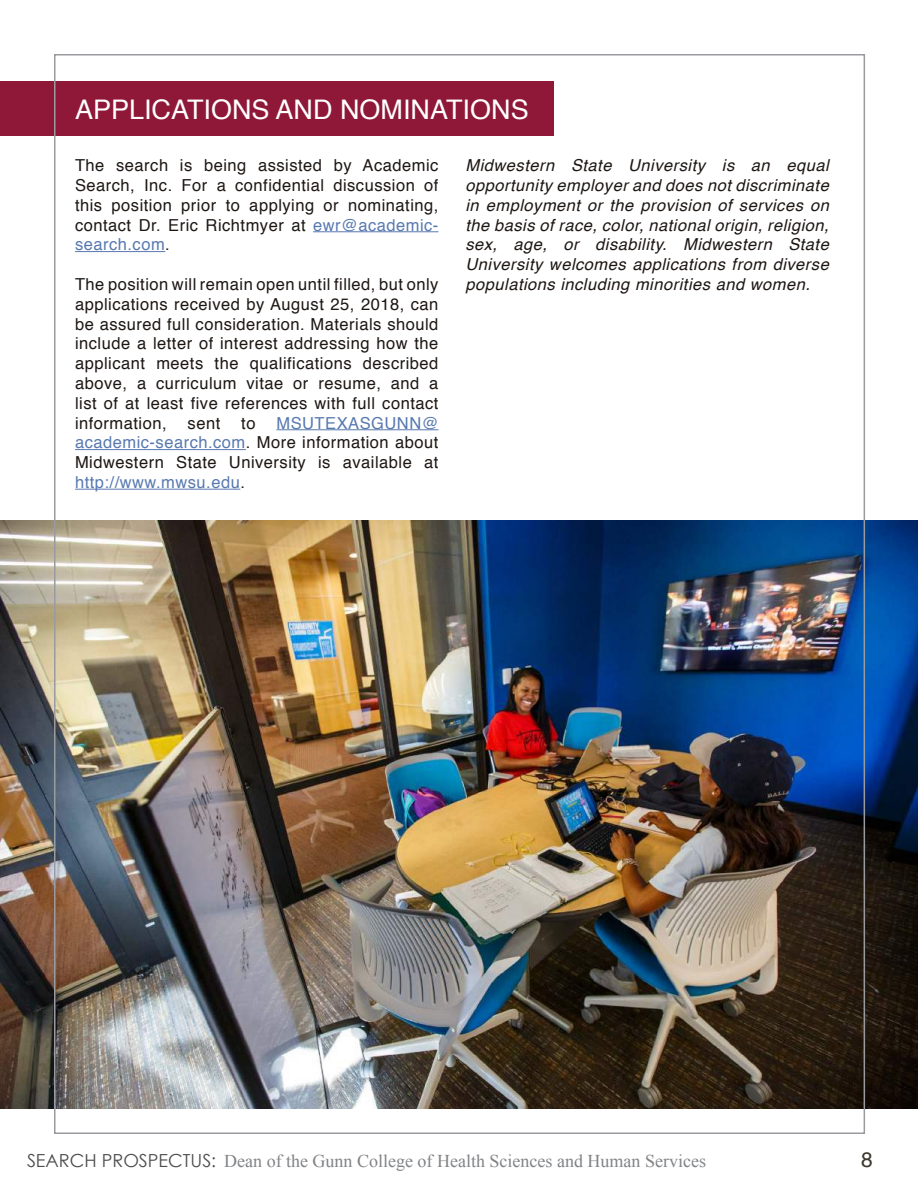
<style>
.page{position:relative;width:918px;height:1188px;background:#fff}
.page>*{position:absolute;margin:0;border:0;box-sizing:border-box;transform-origin:0 0}
.t1{font:27px "Helvetica";color:#fff}
.t2{font:21px "Helvetica";color:#3d382e}
.t3{font:18px "Times New Roman";color:#818386}
.t4{font:16.5px/19.8px "Helvetica";letter-spacing:.03em;color:#1d1714;text-align:justify}
.t5{font:italic 16.5px/19.8px "Helvetica";letter-spacing:.03em;color:#1d1714;text-align:justify}
.s1{color:#5879b0}
.s2{font-family:"Century Gothic";color:#4d4d4f}
</style>
<div class="page">
<img style="left:1px;top:520px;width:917px;height:588px">
<div style="left:0;top:81px;width:554px;height:55px;background:#8f1838"></div>
<hr style="left:313px;top:231px;width:125px;height:1px;background:#5879b0">
<hr style="left:75px;top:251px;width:90px;height:1px;background:#5879b0">
<hr style="left:276px;top:429px;width:162px;height:1px;background:#5879b0">
<hr style="left:75px;top:449px;width:171px;height:1px;background:#5879b0">
<hr style="left:75px;top:489px;width:165px;height:1px;background:#5879b0">
<h1 class="t1" style="left:75px;top:88px;width:455px">APPLICATIONS AND NOMINATIONS</h1>
<p class="t4" style="left:75px;top:156px;width:365px">The search is being assisted by Academic Search, Inc. For a confidential discussion of this position prior to applying or nominating, contact Dr. Eric Richtmyer at <span class="s1">ewr@academic&shy;search.com</span>.</p>
<p class="t4" style="left:75px;top:275px;width:365px">The position will remain open until filled, but only applications received by August 25, 2018, can be assured full consideration. Materials should include a letter of interest addressing how the applicant meets the qualifications described above, a curriculum vitae or resume, and a list of at least five references with full contact information,</p>
<p class="t4" style="left:75px;top:413px;width:365px;text-indent:201px"><span class="s1">MSUTEXASGUNN@ academic-search.com</span>. More information about Midwestern State University is available at <span class="s1">http://www.mwsu.edu</span>.</p>
<p class="t4" style="left:188px;top:413px;width:34px">sent</p>
<p class="t4" style="left:241px;top:413px;width:16px">to</p>
<p class="t5" style="left:465px;top:156px;width:365px">Midwestern State University is an equal opportunity employer and does not discriminate in employment or the provision of services on the basis of race, color, national origin, religion, sex, age, or disability. Midwestern State University welcomes applications from diverse populations including minorities and women.</p>
<p class="t3" style="left:27px;top:1149px;width:681px"><span class="s2">SEARCH PROSPECTUS:</span> Dean of the Gunn College of Health Sciences and Human Services</p>
<p class="t2" style="left:861px;top:1144px;width:13px">8</p>
</div>
